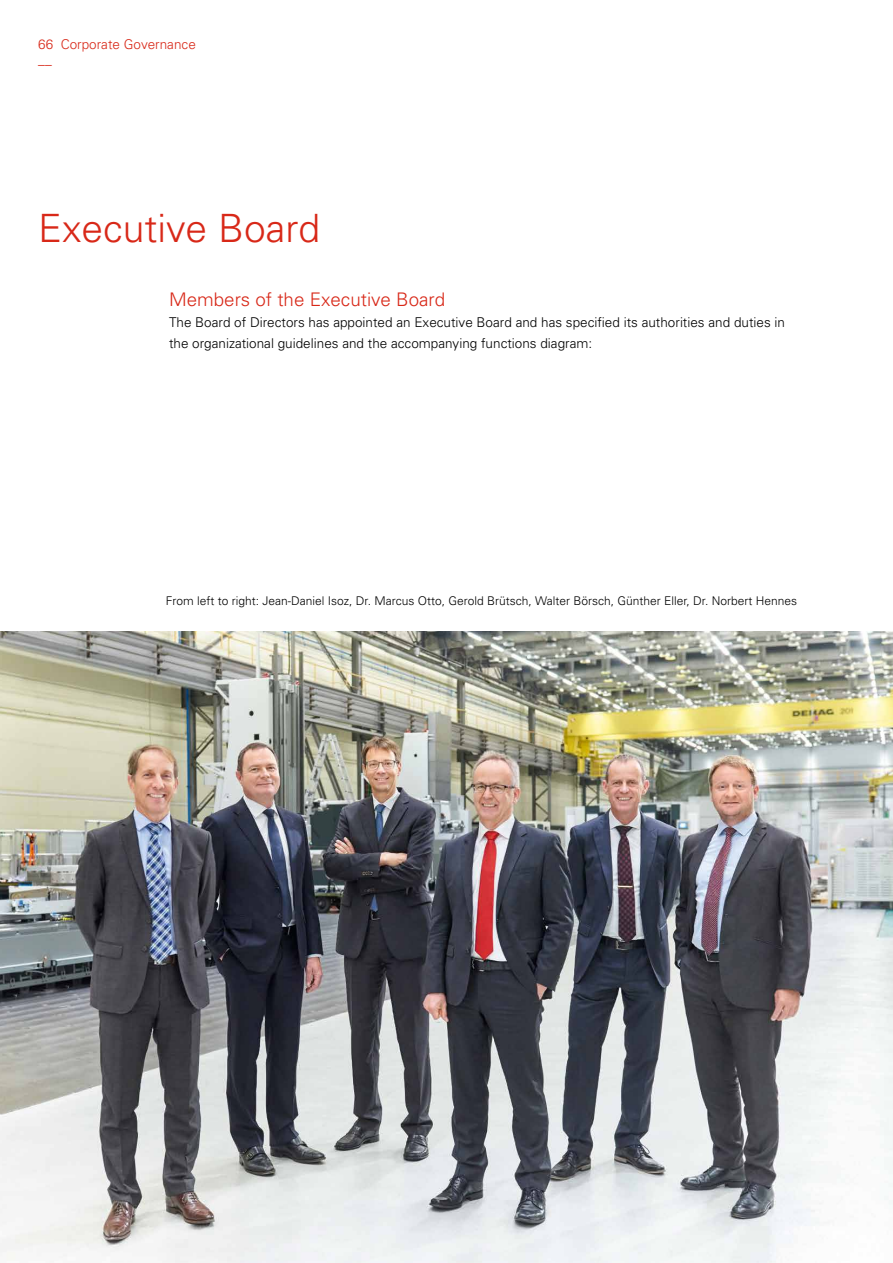
<style>
.page{position:relative;width:893px;height:1263px;background:#fff}
.page>*{position:absolute;margin:0;border:0;box-sizing:border-box;transform-origin:0 0}
.t1{font:300 39px "Univers";color:#d82818}
.t2{font:300 18.75px "Univers";color:#d82818}
.t3{font:300 13.5px/21px "Univers";color:#000}
.t4{font:300 13.5px/19.5px "Univers";color:#d82818}
.t5{font:300 12px "Univers";color:#000}
</style>
<div class="page">
<img style="left:0;top:631px;width:893px;height:632px">
<p class="t4" style="left:38px;top:34px;width:159px">66 Corporate Governance ––</p>
<h1 class="t1" style="left:38px;top:205px;width:283px">Executive Board</h1>
<h2 class="t2" style="left:169px;top:288px;width:278px">Members of the Executive Board</h2>
<p class="t3" style="left:169px;top:311px;width:617px">The Board of Directors has appointed an Executive Board and has specified its authorities and duties in the organizational guidelines and the accompanying functions diagram:</p>
<p class="t5" style="left:166px;top:593px;width:633px">From left to right: Jean-Daniel Isoz, Dr. Marcus Otto, Gerold Brütsch, Walter Börsch, Günther Eller, Dr. Norbert Hennes</p>
</div>
